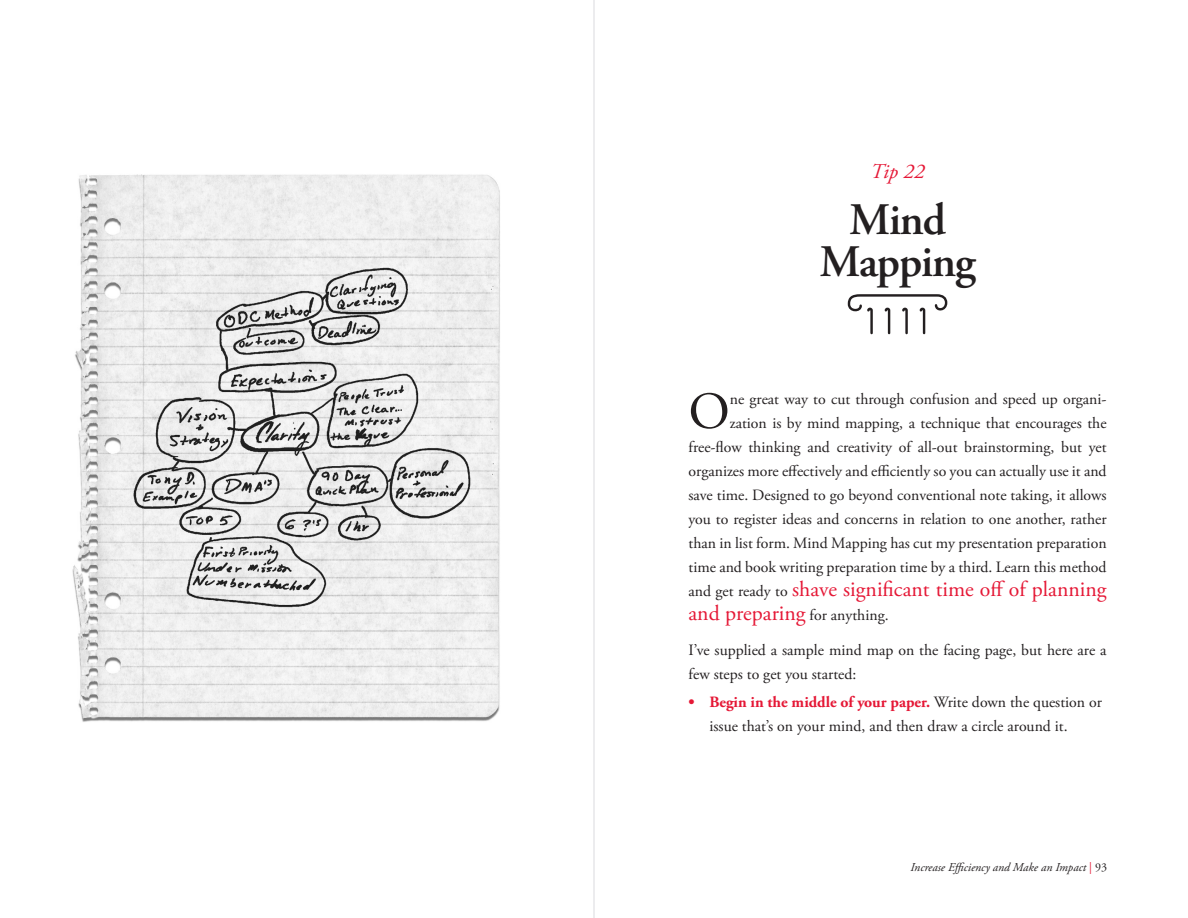
<style>
.page{position:relative;width:1188px;height:918px;background:#fff}
.page>*{position:absolute;margin:0;border:0;box-sizing:border-box;transform-origin:0 0}
.body-first{font:51.9px "Adobe Garamond Pro";color:#231f20}
.Tip{font:600 45px "Adobe Garamond Pro";letter-spacing:-.025em;color:#231f20}
.body-first-2{font:21.75px/24px "Adobe Garamond Pro";color:#e51836}
.tip{font:italic 21px "Adobe Garamond Pro";color:#e51836}
.body-first-3{font:15.75px/24px "Adobe Garamond Pro";color:#231f20;text-align:right}
.bullet-reg{font:15.75px/24px "Adobe Garamond Pro";color:#231f20}
.body_B4_bullet{font:15.75px/24px "Adobe Garamond Pro";color:#231f20}
.body-sm{font:italic 12px "Adobe Garamond Pro";color:#231f20}
.s1{font-size:15.75px;color:#231f20}
.s2{font-weight:700;color:#e51836}
.s3{font-style:normal;color:#e51836}
.s4{font-style:normal}
</style>
<div class="page">
<hr style="left:593px;top:0;width:2px;height:918px;background:#e6e7e9">
<img style="left:72px;top:174px;width:428px;height:548px">
<svg style="left:847px;top:294px;width:101px;height:41px"></svg>
<p class="tip" style="left:871px;top:159px;width:55px">Tip 22</p>
<p class="Tip" style="left:849px;top:194px;width:98px">Mind</p>
<p class="Tip" style="left:819px;top:236px;width:158px">Mapping</p>
<p class="body-first-3" style="left:688px;top:387px;width:420px">ne great way to cut through confusion and speed up organi-<br>zation is by mind mapping, a technique that encourages the free-flow thinking and creativity of all-out brainstorming, but yet organizes more effectively and efficiently so you can actually use it and save time. Designed to go beyond conventional note taking, it allows you to register ideas and concerns in relation to one another, rather than in list form. Mind Mapping has cut my presentation preparation time and book writing preparation time by a third. Learn this method</p>
<p class="body-first-2" style="left:688px;top:578px;width:420px"><span class="s1">and get ready to</span> shave significant time off of planning and preparing <span class="s1">for anything.</span></p>
<p class="body_B4_bullet" style="left:688px;top:638px;width:420px">I’ve supplied a sample mind map on the facing page, but here are a few steps to get you started:</p>
<p class="bullet-reg" style="left:709px;top:691px;width:394px;text-indent:-21px"><span class="s2">• Begin in the middle of your paper.</span> Write down the question or issue that’s on your mind, and then draw a circle around it.</p>
<p class="body-first" style="left:688px;top:380px;width:43px">O</p>
<p class="body-sm" style="left:911px;top:860px;width:198px">Increase Efficiency and Make an Impact <span class="s3">|</span> <span class="s4">93</span></p>
</div>
